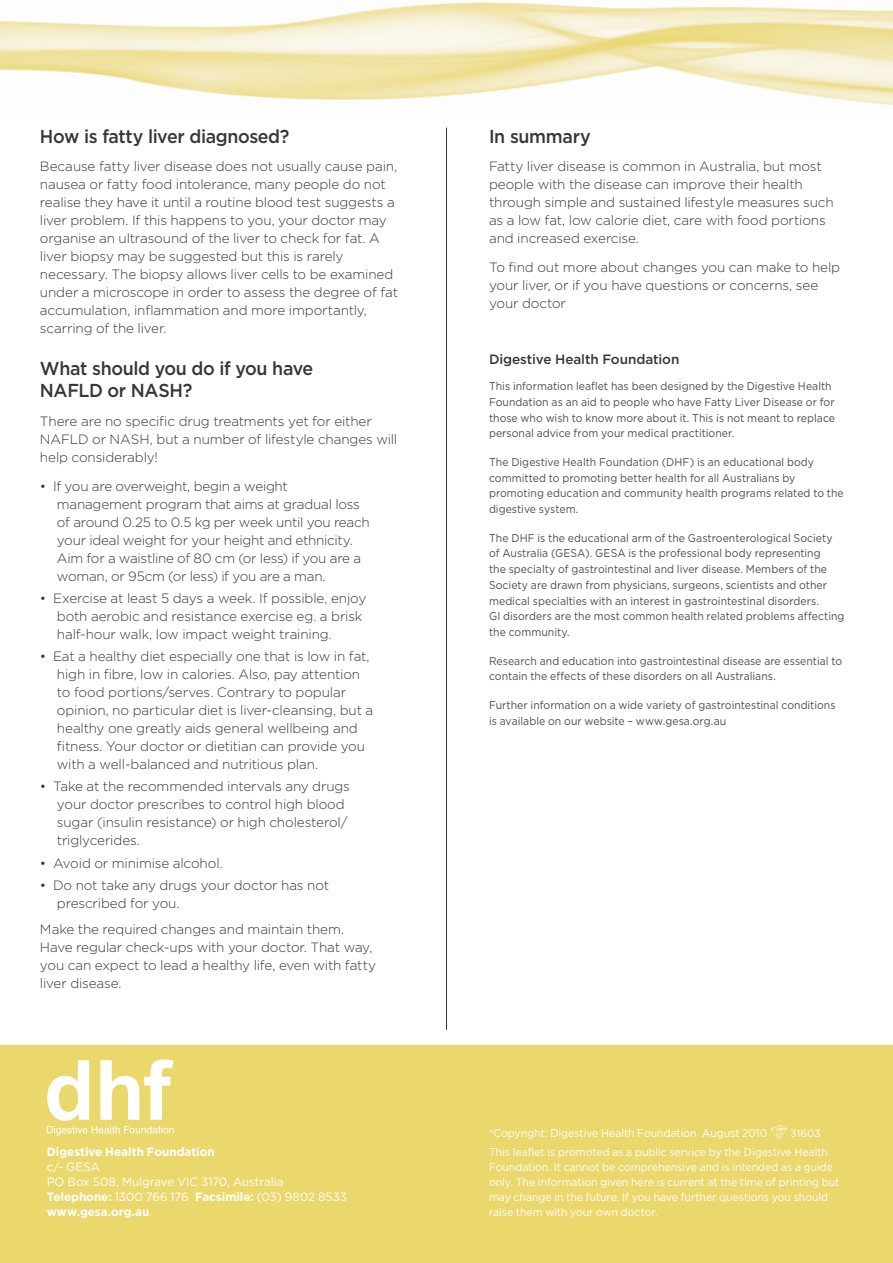
<style>
.page{position:relative;width:893px;height:1263px;background:#fff}
.page>*{position:absolute;margin:0;border:0;box-sizing:border-box;transform-origin:0 0}
.t1{font:500 18.75px/22.5px "Gotham";letter-spacing:-.02em;color:#373535;scale:.95 1}
.t2{font:300 13.5px/18px "Gotham";letter-spacing:-.01em;color:#373535}
.t3{font:500 13.5px "Gotham";letter-spacing:-.01em;color:#373535}
.t4{font:12px/15px "Gotham";letter-spacing:-.005em;color:#fff}
.t5{font:700 12px "Gotham";color:#fff}
.t6{font:11.25px/15.8px "Gotham";letter-spacing:.005em;color:#4d4c4e;scale:.93 1}
.t7{font:11.25px/15px "Gotham";color:#fff;scale:.93 1}
.t8{font:10.5px "Gotham";letter-spacing:-.01em;color:#fff}
.s1{font-weight:700}
</style>
<div class="page">
<hr style="left:446px;top:128px;width:1px;height:902px;background:#373535">
<div style="left:0;top:1046px;width:893px;height:217px;background:#ead86d"></div>
<svg style="left:47px;top:1059px;width:127px;height:76px"></svg>
<svg style="left:770px;top:1126px;width:17px;height:13px"></svg>
<h1 class="t1" style="left:40px;top:125px;width:264px">How is fatty liver diagnosed?</h1>
<p class="t2" style="left:40px;top:157px;width:360px">Because fatty liver disease does not usually cause pain, nausea or fatty food intolerance, many people do not realise they have it until a routine blood test suggests a liver problem. If this happens to you, your doctor may organise an ultrasound of the liver to check for fat. A liver biopsy may be suggested but this is rarely necessary. The biopsy allows liver cells to be examined under a microscope in order to assess the degree of fat accumulation, inflammation and more importantly, scarring of the liver.</p>
<h1 class="t1" style="left:40px;top:357px;width:289px">What should you do if you have<br>NAFLD or NASH?</h1>
<p class="t2" style="left:40px;top:412px;width:359px">There are no specific drug treatments yet for either<br>NAFLD or NASH, but a number of lifestyle changes will help considerably!</p>
<p class="t2" style="left:57px;top:477px;width:314px;text-indent:-17px">• If you are overweight, begin a weight management program that aims at gradual loss of around 0.25 to 0.5 kg per week until you reach your ideal weight for your height and ethnicity.<br>Aim for a waistline of 80 cm (or less) if you are a woman, or 95cm (or less) if you are a man.</p>
<p class="t2" style="left:57px;top:589px;width:311px;text-indent:-17px">• Exercise at least 5 days a week. If possible, enjoy both aerobic and resistance exercise eg. a brisk half-hour walk, low impact weight training.</p>
<p class="t2" style="left:57px;top:647px;width:318px;text-indent:-17px">• Eat a healthy diet especially one that is low in fat, high in fibre, low in calories. Also, pay attention to food portions/serves. Contrary to popular opinion, no particular diet is liver-cleansing, but a healthy one greatly aids general wellbeing and fitness. Your doctor or dietitian can provide you with a well-balanced and nutritious plan.</p>
<p class="t2" style="left:57px;top:777px;width:294px;text-indent:-17px">• Take at the recommended intervals any drugs your doctor prescribes to control high blood sugar (insulin resistance) or high cholesterol/ triglycerides.</p>
<p class="t2" style="left:40px;top:854px;width:184px">• Avoid or minimise alcohol.</p>
<p class="t2" style="left:57px;top:876px;width:274px;text-indent:-17px">• Do not take any drugs your doctor has not prescribed for you.</p>
<p class="t2" style="left:40px;top:920px;width:338px">Make the required changes and maintain them.<br>Have regular check-ups with your doctor. That way, you can expect to lead a healthy life, even with fatty liver disease.</p>
<p class="t5" style="left:47px;top:1145px;width:169px">Digestive Health Foundation</p>
<p class="t4" style="left:47px;top:1159px;width:302px">c/- GESA<br>PO Box 508, Mulgrave VIC 3170, Australia<br><span class="s1">Telephone:</span> 1300 766 176 <span class="s1">Facsimile:</span> (03) 9802 8533 <span class="s1">www.gesa.org.au</span></p>
<h1 class="t1" style="left:489px;top:125px;width:108px">In summary</h1>
<p class="t2" style="left:489px;top:157px;width:346px">Fatty liver disease is common in Australia, but most people with the disease can improve their health through simple and sustained lifestyle measures such as a low fat, low calorie diet, care with food portions and increased exercise.</p>
<p class="t2" style="left:489px;top:258px;width:353px">To find out more about changes you can make to help your liver, or if you have questions or concerns, see your doctor</p>
<p class="t3" style="left:489px;top:351px;width:192px">Digestive Health Foundation</p>
<p class="t6" style="left:489px;top:378px;width:374px">This information leaflet has been designed by the Digestive Health Foundation as an aid to people who have Fatty Liver Disease or for those who wish to know more about it. This is not meant to replace personal advice from your medical practitioner.</p>
<p class="t6" style="left:489px;top:454px;width:383px">The Digestive Health Foundation (DHF) is an educational body committed to promoting better health for all Australians by promoting education and community health programs related to the digestive system.</p>
<p class="t6" style="left:489px;top:530px;width:384px">The DHF is the educational arm of the Gastroenterological Society of Australia (GESA). GESA is the professional body representing<br>the specialty of gastrointestinal and liver disease. Members of the Society are drawn from physicians, surgeons, scientists and other medical specialties with an interest in gastrointestinal disorders.<br>GI disorders are the most common health related problems affecting the community.</p>
<p class="t6" style="left:489px;top:653px;width:381px">Research and education into gastrointestinal disease are essential to contain the effects of these disorders on all Australians.</p>
<p class="t6" style="left:489px;top:697px;width:374px">Further information on a wide variety of gastrointestinal conditions is available on our website – www.gesa.org.au</p>
<p class="t7" style="left:489px;top:1125px;width:301px">®Copyright: Digestive Health Foundation August 2010</p>
<p class="t8" style="left:790px;top:1127px;width:32px">31603</p>
<p class="t7" style="left:489px;top:1145px;width:378px">This leaflet is promoted as a public service by the Digestive Health Foundation. It cannot be comprehensive and is intended as a guide only. The information given here is current at the time of printing but may change in the future. If you have further questions you should raise them with your own doctor.</p>
</div>
